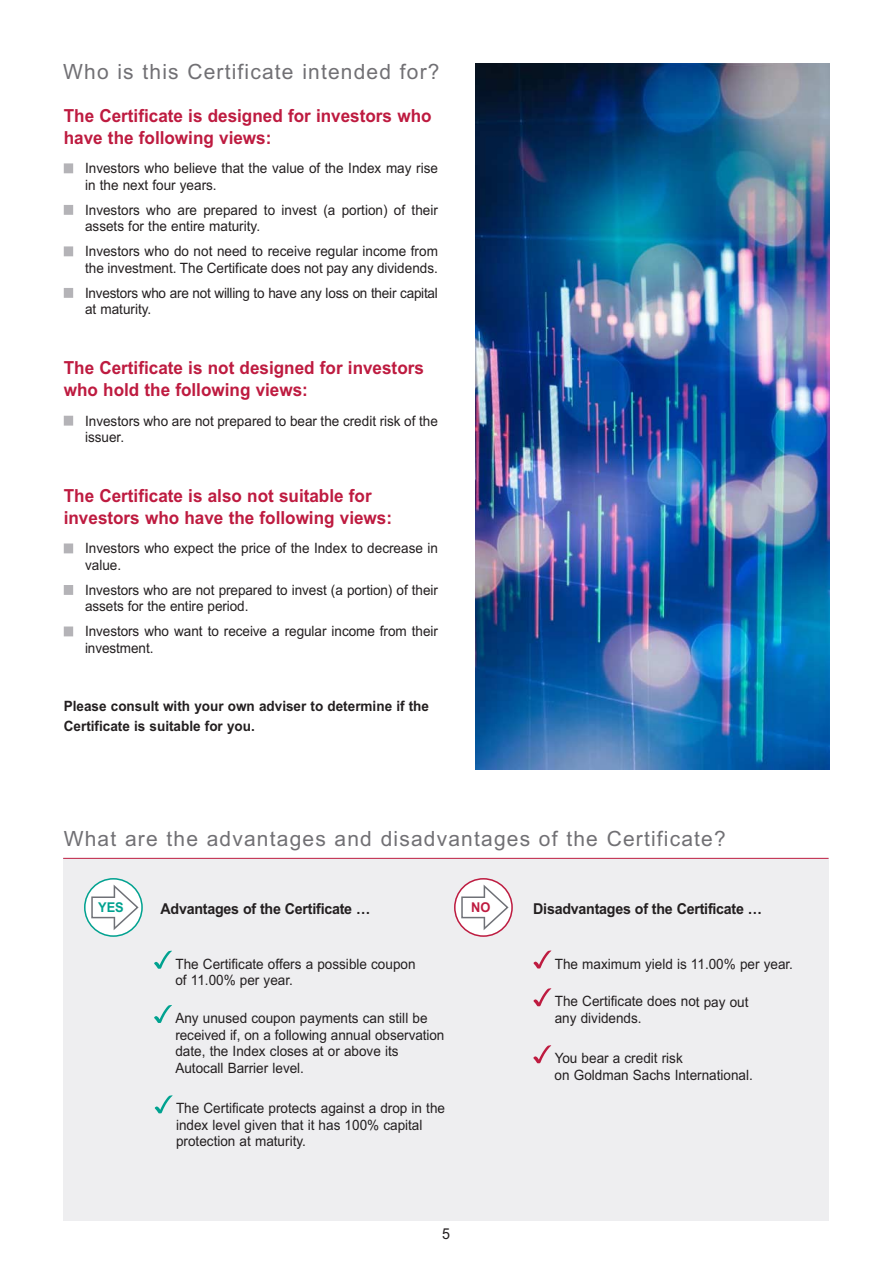
<style>
.page{position:relative;width:893px;height:1263px;background:#fff}
.page>*{position:absolute;margin:0;border:0;box-sizing:border-box;transform-origin:0 0}
.t1{font:21px "Arial";letter-spacing:.055em;color:#717074}
.t2{font:700 18px/22.5px "Arial";color:#be1b40;scale:.95 1}
.t3{font:700 15px "Arial";letter-spacing:-.015em;color:#231f20;scale:.95 1}
.t4{font:15px "Arial";color:#231f20;scale:.95 1}
.t5{font:14.25px/16.5px "Arial";color:#231f20;scale:.95 1}
.t6{font:700 14.25px "Arial";color:#231f20;scale:.95 1}
.t7{font:700 13.5px "Arial";color:#00a290;scale:.95 1}
.t8{font:700 13.5px "Arial";color:#be1b40;scale:.95 1}
</style>
<div class="page">
<div style="left:64px;top:858px;width:765px;height:362px;background:#eeeef0"></div>
<svg style="left:154px;top:951px;width:18px;height:18px"></svg>
<svg style="left:154px;top:1005px;width:18px;height:18px"></svg>
<svg style="left:155px;top:1095px;width:18px;height:18px"></svg>
<svg style="left:534px;top:950px;width:17px;height:18px"></svg>
<svg style="left:533px;top:988px;width:18px;height:18px"></svg>
<div style="left:64px;top:163px;width:9px;height:10px;background:#b4b3b7"></div>
<div style="left:64px;top:416px;width:9px;height:10px;background:#b4b3b7"></div>
<div style="left:64px;top:543px;width:9px;height:10px;background:#b4b3b7"></div>
<div style="left:64px;top:205px;width:9px;height:10px;background:#b4b3b7"></div>
<div style="left:64px;top:246px;width:9px;height:10px;background:#b4b3b7"></div>
<div style="left:64px;top:288px;width:9px;height:10px;background:#b4b3b7"></div>
<div style="left:64px;top:585px;width:9px;height:10px;background:#b4b3b7"></div>
<div style="left:64px;top:626px;width:9px;height:10px;background:#b4b3b7"></div>
<hr style="left:63px;top:858px;width:766px;height:1px;background:#be1b40">
<svg style="left:84px;top:878px;width:59px;height:59px"></svg>
<svg style="left:454px;top:878px;width:59px;height:59px"></svg>
<img style="left:476px;top:64px;width:353px;height:706px">
<svg style="left:533px;top:1045px;width:18px;height:18px"></svg>
<p class="t1" style="left:63px;top:64px;width:378px">Who is this Certificate intended for?</p>
<p class="t2" style="left:64px;top:106px;width:389px">The Certificate is designed for investors who have the following views:</p>
<p class="t5" style="left:85px;top:161px;width:373px">Investors who believe that the value of the Index may rise in the next four years.</p>
<p class="t5" style="left:85px;top:203px;width:373px">Investors who are prepared to invest (a portion) of their assets for the entire maturity.</p>
<p class="t5" style="left:85px;top:244px;width:373px">Investors who do not need to receive regular income from the investment. The Certificate does not pay any dividends.</p>
<p class="t5" style="left:85px;top:286px;width:373px">Investors who are not willing to have any loss on their capital at maturity.</p>
<p class="t2" style="left:64px;top:358px;width:381px">The Certificate is not designed for investors who hold the following views:</p>
<p class="t5" style="left:85px;top:414px;width:373px">Investors who are not prepared to bear the credit risk of the issuer.</p>
<p class="t2" style="left:64px;top:486px;width:347px">The Certificate is also not suitable for investors who have the following views:</p>
<p class="t5" style="left:85px;top:541px;width:373px">Investors who expect the price of the Index to decrease in value.</p>
<p class="t5" style="left:85px;top:583px;width:373px">Investors who are not prepared to invest (a portion) of their assets for the entire period.</p>
<p class="t5" style="left:85px;top:624px;width:373px">Investors who want to receive a regular income from their investment.</p>
<p class="t6" style="left:64px;top:700px;width:386px">Please consult with your own adviser to determine if the</p>
<p class="t6" style="left:64px;top:721px;width:203px">Certificate is suitable for you.</p>
<p class="t1" style="left:64px;top:831px;width:663px">What are the advantages and disadvantages of the Certificate?</p>
<p class="t7" style="left:98px;top:902px;width:29px">YES</p>
<p class="t3" style="left:160px;top:903px;width:222px">Advantages of the Certificate …</p>
<p class="t8" style="left:471px;top:902px;width:22px">NO</p>
<p class="t3" style="left:533px;top:903px;width:242px">Disadvantages of the Certificate …</p>
<p class="t5" style="left:175px;top:957px;width:254px">The Certificate offers a possible coupon of 11.00% per year.</p>
<p class="t5" style="left:175px;top:1011px;width:285px">Any unused coupon payments can still be received if, on a following annual observation date, the Index closes at or above its Autocall Barrier level.</p>
<p class="t5" style="left:176px;top:1101px;width:285px">The Certificate protects against a drop in the index level given that it has 100% capital protection at maturity.</p>
<p class="t4" style="left:442px;top:1228px;width:10px">5</p>
<p class="t5" style="left:555px;top:957px;width:252px">The maximum yield is 11.00% per year.</p>
<p class="t5" style="left:555px;top:994px;width:205px">The Certificate does not pay out any dividends.</p>
<p class="t5" style="left:555px;top:1051px;width:210px">You bear a credit risk<br>on Goldman Sachs International.</p>
</div>
